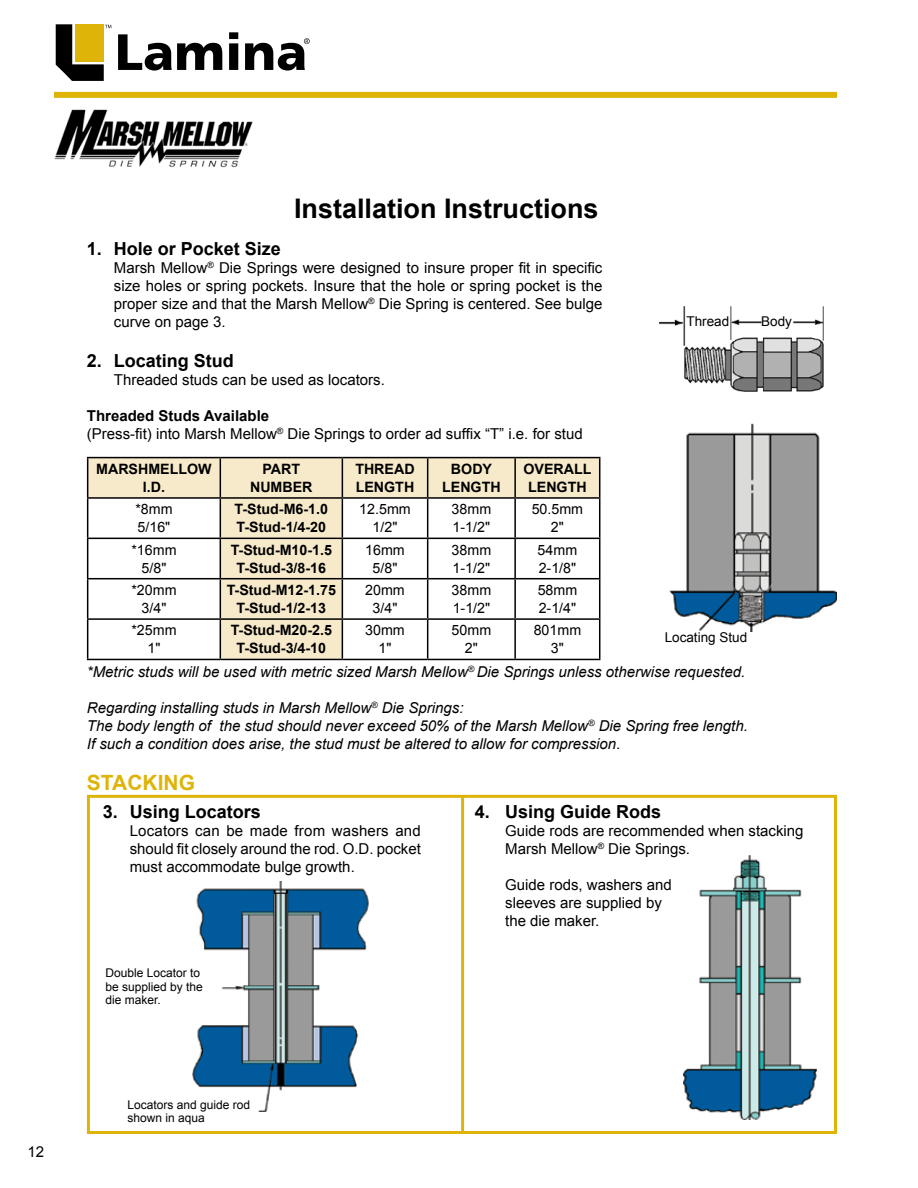
<style>
.page{position:relative;width:918px;height:1188px;background:#fff}
.page>*{position:absolute;margin:0;border:0;box-sizing:border-box;transform-origin:0 0}
.t1{font:700 27px "Arial";color:#000}
.t2{font:700 21px "Arial";color:#deb408}
.t3{font:700 18px "Arial";color:#000}
.t4{font:15px/18px "Arial";color:#000}
.t5{font:italic 15px/18px "Arial";color:#000}
.t6{font:700 14.25px/18px "Arial";color:#000;text-align:center}
.t7{font:14.25px/18px "Arial";color:#000;text-align:center}
.t8{font:13.5px "Arial";color:#000}
.t9{font:12px/13.5px "Arial";color:#000}
.s1{font-weight:700}
</style>
<div class="page">
<div style="left:54px;top:92px;width:783px;height:6px;background:#deb408"></div>
<svg style="left:118px;top:32px;width:192px;height:39px"></svg>
<svg style="left:56px;top:24px;width:55px;height:57px"></svg>
<img style="left:683px;top:855px;width:134px;height:265px">
<img style="left:192px;top:882px;width:177px;height:230px">
<div style="left:87px;top:795px;width:750px;height:339px;border:3px solid #deb408"></div>
<hr style="left:461px;top:796px;width:3px;height:338px;background:#deb408">
<img style="left:670px;top:424px;width:167px;height:208px">
<img style="left:660px;top:306px;width:164px;height:85px">
<img style="left:54px;top:109px;width:199px;height:59px">
<svg style="left:88px;top:458px;width:511px;height:201px"></svg>
<hr style="left:87px;top:457px;width:133px;height:1px;background:#000">
<hr style="left:87px;top:458px;width:1px;height:39px;background:#000">
<hr style="left:220px;top:457px;width:122px;height:1px;background:#000">
<hr style="left:220px;top:458px;width:1px;height:39px;background:#000">
<hr style="left:342px;top:457px;width:86px;height:1px;background:#000">
<hr style="left:342px;top:458px;width:1px;height:39px;background:#000">
<hr style="left:428px;top:457px;width:87px;height:1px;background:#000">
<hr style="left:427px;top:458px;width:1px;height:39px;background:#000">
<hr style="left:515px;top:457px;width:85px;height:1px;background:#000">
<hr style="left:514px;top:458px;width:2px;height:39px;background:#000">
<hr style="left:599px;top:458px;width:1px;height:39px;background:#000">
<hr style="left:87px;top:497px;width:133px;height:2px;background:#000">
<hr style="left:87px;top:499px;width:1px;height:39px;background:#000">
<hr style="left:220px;top:497px;width:122px;height:2px;background:#000">
<hr style="left:220px;top:499px;width:1px;height:39px;background:#000">
<hr style="left:342px;top:497px;width:86px;height:2px;background:#000">
<hr style="left:342px;top:499px;width:1px;height:39px;background:#000">
<hr style="left:428px;top:497px;width:87px;height:2px;background:#000">
<hr style="left:427px;top:499px;width:1px;height:39px;background:#000">
<hr style="left:515px;top:497px;width:85px;height:2px;background:#000">
<hr style="left:514px;top:499px;width:2px;height:39px;background:#000">
<hr style="left:599px;top:499px;width:1px;height:39px;background:#000">
<hr style="left:87px;top:538px;width:133px;height:1px;background:#000">
<hr style="left:87px;top:539px;width:1px;height:39px;background:#000">
<hr style="left:220px;top:538px;width:122px;height:1px;background:#000">
<hr style="left:220px;top:539px;width:1px;height:39px;background:#000">
<hr style="left:342px;top:538px;width:86px;height:1px;background:#000">
<hr style="left:342px;top:539px;width:1px;height:39px;background:#000">
<hr style="left:428px;top:538px;width:87px;height:1px;background:#000">
<hr style="left:427px;top:539px;width:1px;height:39px;background:#000">
<hr style="left:515px;top:538px;width:85px;height:1px;background:#000">
<hr style="left:514px;top:539px;width:2px;height:39px;background:#000">
<hr style="left:599px;top:539px;width:1px;height:39px;background:#000">
<hr style="left:87px;top:578px;width:133px;height:1px;background:#000">
<hr style="left:87px;top:579px;width:1px;height:39px;background:#000">
<hr style="left:220px;top:578px;width:122px;height:1px;background:#000">
<hr style="left:220px;top:579px;width:1px;height:39px;background:#000">
<hr style="left:342px;top:578px;width:86px;height:1px;background:#000">
<hr style="left:342px;top:579px;width:1px;height:39px;background:#000">
<hr style="left:428px;top:578px;width:87px;height:1px;background:#000">
<hr style="left:427px;top:579px;width:1px;height:39px;background:#000">
<hr style="left:515px;top:578px;width:85px;height:1px;background:#000">
<hr style="left:514px;top:579px;width:2px;height:39px;background:#000">
<hr style="left:599px;top:579px;width:1px;height:39px;background:#000">
<hr style="left:87px;top:618px;width:133px;height:2px;background:#000">
<hr style="left:87px;top:620px;width:1px;height:39px;background:#000">
<hr style="left:220px;top:618px;width:122px;height:2px;background:#000">
<hr style="left:220px;top:620px;width:1px;height:39px;background:#000">
<hr style="left:342px;top:618px;width:86px;height:2px;background:#000">
<hr style="left:342px;top:620px;width:1px;height:39px;background:#000">
<hr style="left:428px;top:618px;width:87px;height:2px;background:#000">
<hr style="left:427px;top:620px;width:1px;height:39px;background:#000">
<hr style="left:515px;top:618px;width:85px;height:2px;background:#000">
<hr style="left:514px;top:620px;width:2px;height:39px;background:#000">
<hr style="left:599px;top:620px;width:1px;height:39px;background:#000">
<hr style="left:87px;top:659px;width:133px;height:1px;background:#000">
<hr style="left:220px;top:659px;width:122px;height:1px;background:#000">
<hr style="left:342px;top:659px;width:86px;height:1px;background:#000">
<hr style="left:428px;top:659px;width:87px;height:1px;background:#000">
<hr style="left:515px;top:659px;width:85px;height:1px;background:#000">
<p class="t4" style="left:27px;top:1143px;width:18px">12</p>
<h1 class="t1" style="left:294px;top:190px;width:306px">Installation Instructions</h1>
<p class="t3" style="left:87px;top:237px;width:196px">1. Hole or Pocket Size</p>
<p class="t4" style="left:114px;top:259px;width:490px;text-align:justify">Marsh Mellow<sup>®</sup> Die Springs were designed to insure proper fit in specific size holes or spring pockets. Insure that the hole or spring pocket is the proper size and that the Marsh Mellow<sup>®</sup> Die Spring is centered. See bulge curve on page 3.</p>
<p class="t3" style="left:87px;top:348px;width:149px">2. Locating Stud</p>
<p class="t4" style="left:114px;top:371px;width:272px">Threaded studs can be used as locators.</p>
<p class="t4" style="left:87px;top:407px;width:497px"><span class="s1">Threaded Studs Available<br></span>(Press-fit) into Marsh Mellow<sup>®</sup> Die Springs to order ad suffix “T” i.e. for stud</p>
<p class="t6" style="left:96px;top:460px;width:117px">MARSHMELLOW<br>I.D.</p>
<p class="t6" style="left:250px;top:460px;width:64px">PART<br>NUMBER</p>
<p class="t6" style="left:355px;top:460px;width:61px;text-align:left">THREAD<br>LENGTH</p>
<p class="t6" style="left:442px;top:460px;width:60px">BODY<br>LENGTH</p>
<p class="t6" style="left:524px;top:460px;width:70px">OVERALL<br>LENGTH</p>
<p class="t7" style="left:135px;top:500px;width:39px;text-align:left">*8mm<br>5/16"</p>
<p class="t6" style="left:235px;top:501px;width:95px;text-align:left">T-Stud-M6-1.0<br>T-Stud-1/4-20</p>
<p class="t7" style="left:359px;top:500px;width:53px">12.5mm<br>1/2"</p>
<p class="t7" style="left:452px;top:500px;width:41px;text-align:left">38mm<br>1-1/2"</p>
<p class="t7" style="left:532px;top:500px;width:53px">50.5mm<br>2"</p>
<p class="t7" style="left:131px;top:541px;width:47px">*16mm<br>5/8"</p>
<p class="t6" style="left:231px;top:541px;width:103px">T-Stud-M10-1.5<br>T-Stud-3/8-16</p>
<p class="t7" style="left:365px;top:541px;width:41px">16mm<br>5/8"</p>
<p class="t7" style="left:452px;top:541px;width:41px;text-align:left">38mm<br>1-1/2"</p>
<p class="t7" style="left:538px;top:541px;width:41px;text-align:left">54mm<br>2-1/8"</p>
<p class="t7" style="left:131px;top:581px;width:47px">*20mm<br>3/4"</p>
<p class="t6" style="left:227px;top:582px;width:111px">T-Stud-M12-1.75<br>T-Stud-1/2-13</p>
<p class="t7" style="left:365px;top:581px;width:41px">20mm<br>3/4"</p>
<p class="t7" style="left:452px;top:581px;width:41px;text-align:left">38mm<br>1-1/2"</p>
<p class="t7" style="left:538px;top:581px;width:41px;text-align:left">58mm<br>2-1/4"</p>
<p class="t7" style="left:131px;top:622px;width:47px">*25mm<br>1"</p>
<p class="t6" style="left:231px;top:622px;width:103px">T-Stud-M20-2.5<br>T-Stud-3/4-10</p>
<p class="t7" style="left:365px;top:622px;width:41px">30mm<br>1"</p>
<p class="t7" style="left:452px;top:622px;width:41px">50mm<br>2"</p>
<p class="t7" style="left:534px;top:622px;width:49px">801mm<br>3"</p>
<p class="t8" style="left:687px;top:312px;width:44px">Thread</p>
<p class="t8" style="left:761px;top:313px;width:32px">Body</p>
<p class="t8" style="left:665px;top:628px;width:84px">Locating Stud</p>
<p class="t5" style="left:87px;top:663px;width:660px">*Metric studs will be used with metric sized Marsh Mellow<sup>®</sup> Die Springs unless otherwise requested.</p>
<p class="t5" style="left:87px;top:699px;width:662px">Regarding installing studs in Marsh Mellow<sup>®</sup> Die Springs:<br>The body length of the stud should never exceed 50% of the Marsh Mellow<sup>®</sup> Die Spring free length.<br>If such a condition does arise, the stud must be altered to allow for compression.</p>
<h2 class="t2" style="left:87px;top:769px;width:110px">STACKING</h2>
<p class="t3" style="left:103px;top:800px;width:160px">3. Using Locators</p>
<p class="t4" style="left:130px;top:822px;width:293px;text-align:justify">Locators can be made from washers and should fit closely around the rod. O.D. pocket must accommodate bulge growth.</p>
<p class="t9" style="left:105px;top:966px;width:99px">Double Locator to be supplied by the die maker.</p>
<p class="t9" style="left:127px;top:1098px;width:124px">Locators and guide rod shown in aqua</p>
<p class="t3" style="left:475px;top:800px;width:188px">4. Using Guide Rods</p>
<p class="t4" style="left:505px;top:822px;width:300px">Guide rods are recommended when stacking<br>Marsh Mellow<sup>®</sup> Die Springs.</p>
<p class="t4" style="left:505px;top:876px;width:168px">Guide rods, washers and sleeves are supplied by the die maker.</p>
</div>
